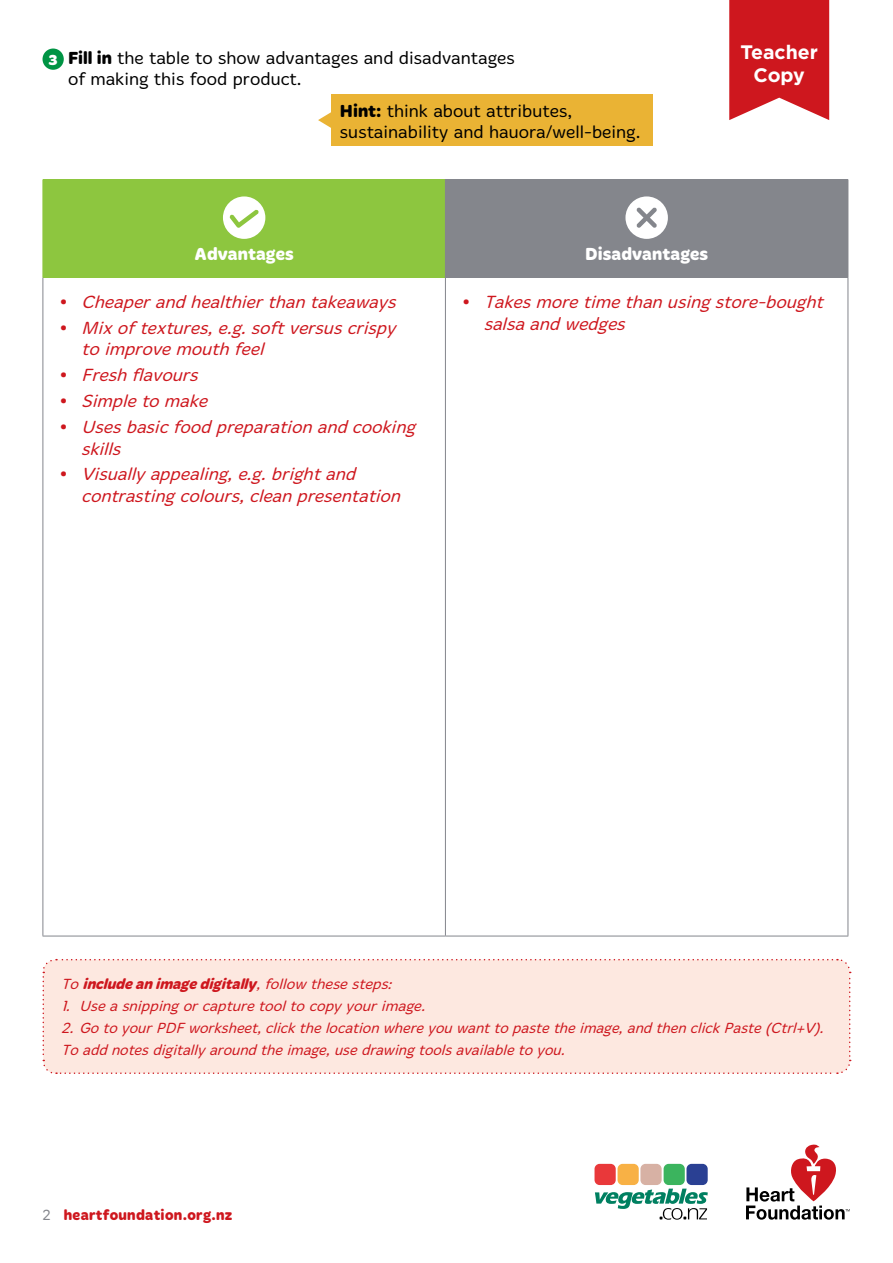
<style>
.page{position:relative;width:893px;height:1263px;background:#fff}
.page>*{position:absolute;margin:0;border:0;box-sizing:border-box;transform-origin:0 0}
.t1{font:700 19.5px/23.4px "Gotham";color:#fff;text-align:center}
.t2{font:italic 300 18px/21.6px "Merge";color:#ce171e}
.t3{font:300 18px/21px "Merge";color:#000}
.t4{font:700 18px "Merge";letter-spacing:.005em;color:#fff}
.t5{font:italic 300 15px/22.2px "Merge";color:#ce171e}
.t6{font:italic 700 15px "Merge";color:#ce171e}
.t7{font:700 15px "Merge";letter-spacing:.02em;color:#ce171e}
.s1{font-weight:700;font-size:15px;color:#fff}
.s2{font-weight:700}
.s3{font-weight:700;font-style:normal}
.s4{font-weight:300}
.s5{font-weight:300;color:#84868c}
</style>
<div class="page">
<svg style="left:746px;top:1144px;width:104px;height:76px"></svg>
<div style="left:686px;top:1164px;width:22px;height:21px;background:#2a4093;border-radius:5px"></div>
<div style="left:664px;top:1164px;width:21px;height:21px;background:#3bb45e;border-radius:5px"></div>
<div style="left:640px;top:1164px;width:22px;height:21px;background:#d7b1a4;border-radius:5px"></div>
<div style="left:617px;top:1164px;width:22px;height:21px;background:#f8b145;border-radius:5px"></div>
<div style="left:594px;top:1164px;width:22px;height:21px;background:#e9383a;border-radius:5px"></div>
<svg style="left:595px;top:1188px;width:113px;height:32px"></svg>
<svg style="left:729px;top:0;width:100px;height:120px;background:#d22d33"></svg>
<div style="left:331px;top:94px;width:322px;height:52px;background:#eab334"></div>
<svg style="left:318px;top:112px;width:13px;height:16px"></svg>
<div style="left:43px;top:49px;width:21px;height:21px;background:#009444;border-radius:50%"></div>
<div style="left:43px;top:179px;width:402px;height:98px;background:#8dc63f"></div>
<div style="left:445px;top:179px;width:403px;height:98px;background:#84868c"></div>
<hr style="left:43px;top:277px;width:1px;height:659px;background:#84868c">
<hr style="left:445px;top:277px;width:1px;height:659px;background:#84868c">
<hr style="left:848px;top:277px;width:1px;height:659px;background:#84868c">
<hr style="left:43px;top:936px;width:402px;height:1px;background:#84868c">
<hr style="left:445px;top:936px;width:403px;height:1px;background:#84868c">
<hr style="left:848px;top:179px;width:1px;height:98px;background:#84868c">
<svg style="left:223px;top:196px;width:42px;height:43px"></svg>
<svg style="left:625px;top:196px;width:43px;height:43px"></svg>
<div style="left:42px;top:958px;width:809px;height:116px;background:#fde8e0"></div>
<p class="t3" style="left:68px;top:47px;width:448px;line-height:21.6px;text-indent:-19px"><span class="s1">3</span> <span class="s2">Fill in</span> the table to show advantages and disadvantages of making this food product.</p>
<p class="t3" style="left:340px;top:100px;width:302px"><span class="s2">Hint:</span> think about attributes, sustainability and hauora/well-being.</p>
<p class="t1" style="left:741px;top:40px;width:79px">Teacher<br>Copy</p>
<p class="t4" style="left:195px;top:244px;width:101px">Advantages</p>
<p class="t4" style="left:585px;top:244px;width:124px">Disadvantages</p>
<p class="t2" style="left:60px;top:291px;width:343px"><span class="s3">•</span> Cheaperandhealthierthantakeaways</p>
<p class="t2" style="left:81px;top:317px;width:321px;text-indent:-21px"><span class="s3">•</span> Mixof textures,e.g.softversuscrispy toimprovemouthfeel</p>
<p class="t2" style="left:60px;top:365px;width:145px"><span class="s3">•</span> Freshflavours</p>
<p class="t2" style="left:60px;top:391px;width:154px"><span class="s3">•</span> Simpletomake</p>
<p class="t2" style="left:81px;top:416px;width:341px;text-indent:-21px"><span class="s3">•</span> Usesbasicfoodpreparationandcooking skills</p>
<p class="t2" style="left:81px;top:464px;width:326px;text-indent:-21px"><span class="s3">•</span> Visuallyappealing,e.g.brightand contrastingcolours,cleanpresentation</p>
<p class="t2" style="left:484px;top:291px;width:346px;text-indent:-21px"><span class="s3">•</span> Takesmoretimethanusingstore-bought salsaandwedges</p>
<p class="t6" style="left:61px;top:975px;width:337px"><span class="s4">To</span>includeanimagedigitally<span class="s4">,follow thesesteps:</span></p>
<p class="t5" style="left:61px;top:995px;width:370px">1. Useasnippingorcapturetooltocopyyourimage.</p>
<p class="t5" style="left:61px;top:1017px;width:769px">2. GotoyourPDFworksheet,clickthelocationwhereyouwanttopastetheimage,andthenclickPaste(Ctrl+V).<br>Toaddnotesdigitallyaroundtheimage,usedrawingtoolsavailabletoyou.</p>
<p class="t7" style="left:43px;top:1207px;width:191px"><span class="s5">2</span> heartfoundation.org.nz</p>
</div>
